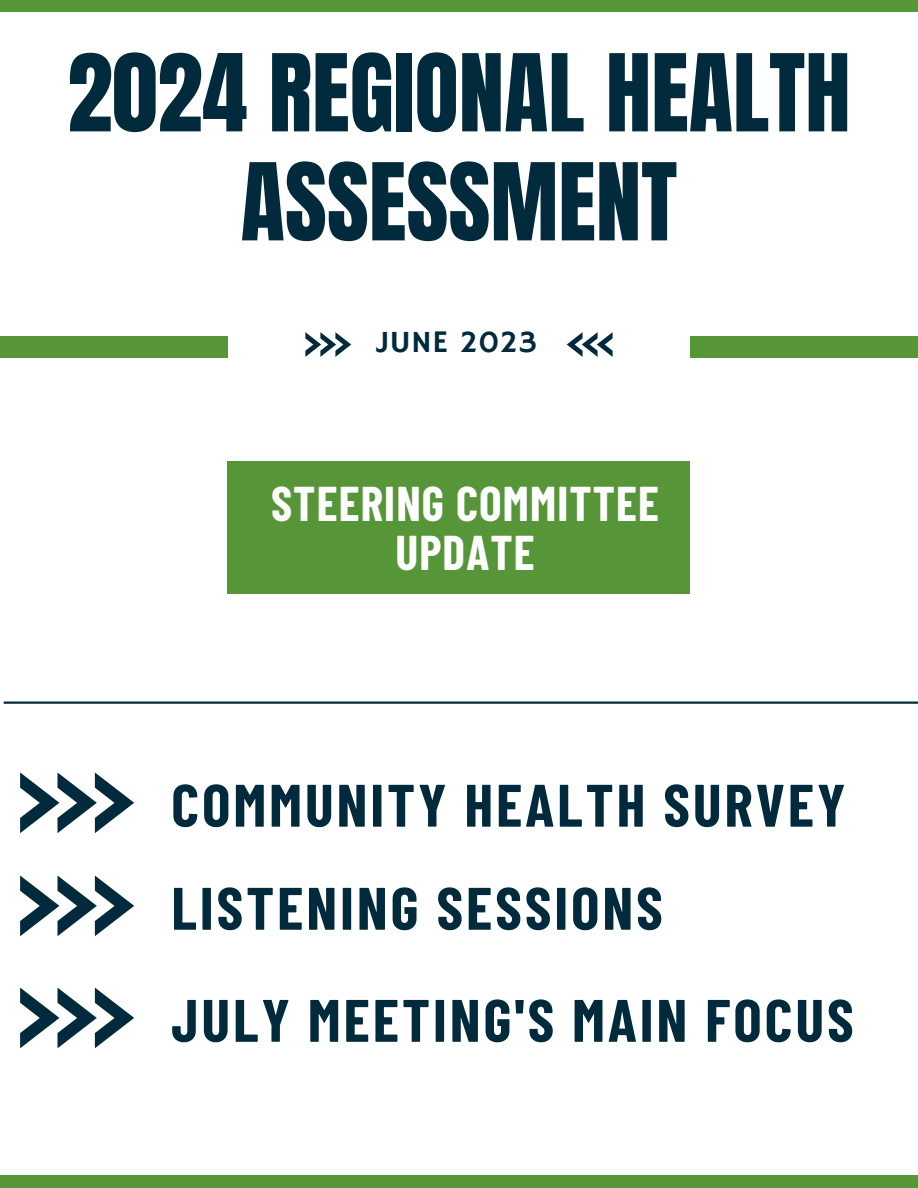
<style>
.page{position:relative;width:918px;height:1188px;background:#fff}
.page>*{position:absolute;margin:0;border:0;box-sizing:border-box;transform-origin:0 0}
.t1{font:91.05px/109.1px "Anton";color:#022a3d;text-align:center}
.t2{font:700 59.85px "Barlow Condensed";letter-spacing:.05em;color:#022a3d}
.t3{font:700 47.55px/49.5px "Barlow Condensed";letter-spacing:.025em;color:#fff;text-align:center}
.t4{font:31.35px "Hammersmith One";letter-spacing:.02em;color:#022a3d}
</style>
<div class="page">
<div style="left:0;top:336px;width:228px;height:22px;background:#569639"></div>
<div style="left:690px;top:336px;width:228px;height:22px;background:#569639"></div>
<svg style="left:305px;top:332px;width:46px;height:25px"></svg>
<svg style="left:567px;top:332px;width:45px;height:25px"></svg>
<div style="left:0;top:0;width:918px;height:12px;background:#569639"></div>
<div style="left:0;top:1175px;width:918px;height:13px;background:#569639"></div>
<hr style="left:4px;top:702px;width:914px;height:2px;background:#022a3d">
<svg style="left:20px;top:772px;width:114px;height:61px"></svg>
<div style="left:228px;top:461px;width:462px;height:133px;background:#569639"></div>
<svg style="left:20px;top:876px;width:114px;height:60px"></svg>
<svg style="left:20px;top:988px;width:114px;height:60px"></svg>
<p class="t1" style="left:67px;top:40px;width:785px">2024 REGIONAL HEALTH<br>ASSESSMENT</p>
<p class="t4" style="left:376px;top:324px;width:162px">JUNE 2023</p>
<p class="t3" style="left:271px;top:477px;width:390px">STEERING COMMITTEE<br>UPDATE</p>
<p class="t2" style="left:171px;top:767px;width:676px">COMMUNITY HEALTH SURVEY</p>
<p class="t2" style="left:171px;top:870px;width:493px">LISTENING SESSIONS</p>
<p class="t2" style="left:171px;top:982px;width:684px">JULY MEETING'S MAIN FOCUS</p>
</div>
